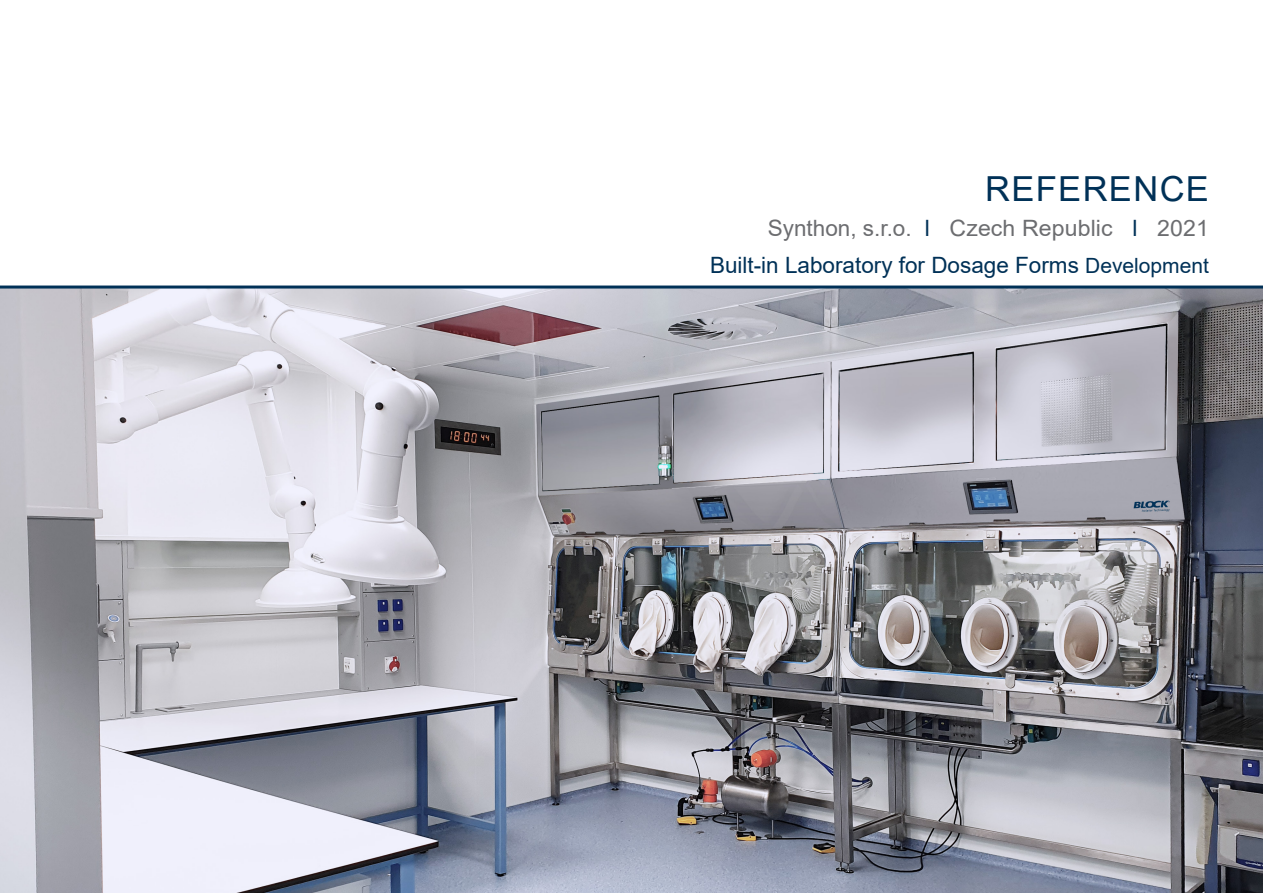
<style>
.page{position:relative;width:1263px;height:893px;background:#fff}
.page>*{position:absolute;margin:0;border:0;box-sizing:border-box;transform-origin:0 0}
.t1{font:34.5px "Arial";letter-spacing:.04em;color:#003157}
.t2{font:22.5px "Arial";color:#003157}
.t3{font:22.5px "Arial";letter-spacing:.005em;color:#6c6d70}
.s1{color:#003157}
.s2{font-size:21px}
</style>
<div class="page">
<img style="left:0;top:289px;width:1263px;height:604px">
<hr style="left:0;top:286px;width:1263px;height:3px;background:#003157">
<p class="t1" style="left:985px;top:165px;width:225px">REFERENCE</p>
<p class="t3" style="left:768px;top:213px;width:443px">Synthon, s.r.o. <span class="s1">l</span> Czech Republic <span class="s1">l</span> 2021</p>
<p class="t2" style="left:710px;top:249px;width:500px">Built-in Laboratory for Dosage Forms <span class="s2">Development</span></p>
</div>
